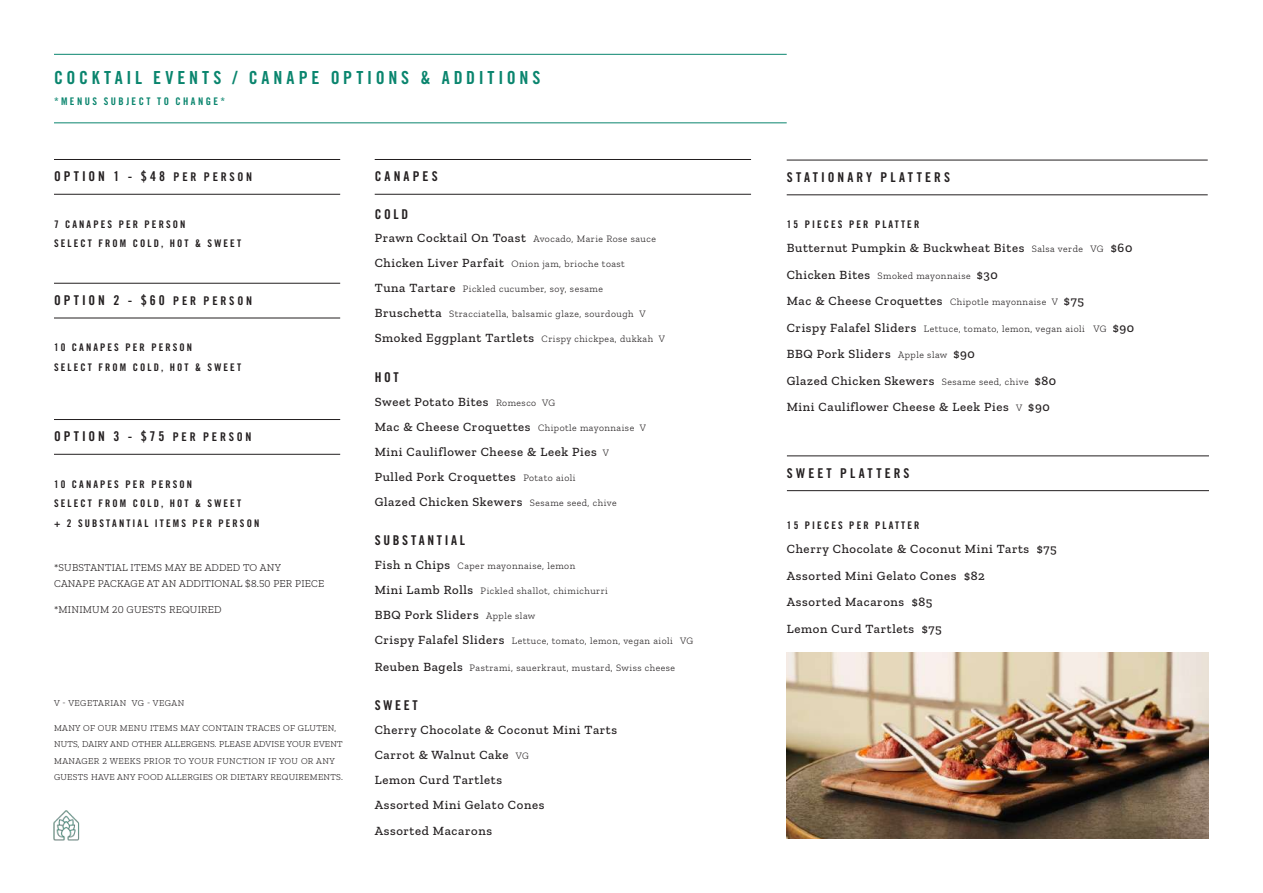
<style>
.page{position:relative;width:1263px;height:893px;background:#fff}
.page>*{position:absolute;margin:0;border:0;box-sizing:border-box;transform-origin:0 0}
.t1{font:18px "Trade Gothic LT Std Bd Cn 20";letter-spacing:.215em;color:#0a856e}
.t2{font:13.5px "Trade Gothic LT Std Bd Cn 20";letter-spacing:.215em;color:#231f20}
.t3{font:13.5px "Trade Gothic LT Std Bd Cn 20";letter-spacing:.235em;color:#231f20}
.t4{font:500 12.75px/25px "Zilla Slab";letter-spacing:.05em;color:#231f20}
.t5{font:10.5px/19.5px "Trade Gothic LT Std Bd Cn 20";letter-spacing:.2em;color:#231f20}
.t6{font:300 10.5px/16.5px "Zilla Slab";letter-spacing:.02em;color:#231f20}
.t7{font:10.5px "Trade Gothic LT Std Bd Cn 20";letter-spacing:.235em;color:#0a856e}
.t8{font:300 9.75px "Zilla Slab";letter-spacing:.05em;color:#231f20}
.t9{font:300 9px/16.5px "Zilla Slab";letter-spacing:.03em;color:#231f20}
.t10{font:300 9px "Zilla Slab";letter-spacing:.05em;color:#231f20}
.s1{font-size:12px}
.s2{font-weight:500;font-size:12.75px}
.s3{font-weight:300;font-size:9.75px}
</style>
<div class="page">
<hr style="left:54px;top:54px;width:733px;height:1px;background:#0a856e">
<hr style="left:54px;top:122px;width:733px;height:1px;background:#0a856e">
<hr style="left:54px;top:159px;width:286px;height:1px;background:#231f20">
<hr style="left:54px;top:194px;width:286px;height:1px;background:#231f20">
<hr style="left:375px;top:159px;width:376px;height:1px;background:#231f20">
<hr style="left:375px;top:194px;width:376px;height:1px;background:#231f20">
<img style="left:53px;top:810px;width:27px;height:30px">
<hr style="left:54px;top:283px;width:286px;height:1px;background:#231f20">
<hr style="left:54px;top:318px;width:286px;height:1px;background:#231f20">
<hr style="left:54px;top:419px;width:286px;height:1px;background:#231f20">
<hr style="left:54px;top:454px;width:286px;height:1px;background:#231f20">
<hr style="left:787px;top:160px;width:421px;height:1px;background:#231f20">
<hr style="left:787px;top:194px;width:421px;height:1px;background:#231f20">
<hr style="left:787px;top:455px;width:422px;height:1px;background:#231f20">
<hr style="left:787px;top:490px;width:422px;height:1px;background:#231f20">
<img style="left:787px;top:653px;width:422px;height:186px">
<h1 class="t1" style="left:54px;top:67px;width:488px">COCKTAIL EVENTS / CANAPE OPTIONS &amp; ADDITIONS</h1>
<p class="t7" style="left:54px;top:95px;width:173px">*MENUS SUBJECT TO CHANGE*</p>
<p class="t2" style="left:54px;top:168px;width:200px">OPTION 1 - $48 <span class="s1">PER PERSON</span></p>
<p class="t5" style="left:54px;top:214px;width:189px">7 CANAPES PER PERSON<br>SELECT FROM COLD, HOT &amp; SWEET</p>
<p class="t2" style="left:54px;top:292px;width:199px">OPTION 2 - $60 <span class="s1">PER PERSON</span></p>
<p class="t5" style="left:54px;top:338px;width:189px">10 CANAPES PER PERSON<br>SELECT FROM COLD, HOT &amp; SWEET</p>
<p class="t2" style="left:54px;top:428px;width:199px">OPTION 3 - $75 <span class="s1">PER PERSON</span></p>
<p class="t5" style="left:54px;top:474px;width:207px">10 CANAPES PER PERSON<br>SELECT FROM COLD, HOT &amp; SWEET<br>+ 2 SUBSTANTIAL ITEMS PER PERSON</p>
<p class="t6" style="left:54px;top:559px;width:272px">*SUBSTANTIAL ITEMS MAY BE ADDED TO ANY<br>CANAPE PACKAGE AT AN ADDITIONAL $8.50 PER PIECE</p>
<p class="t6" style="left:54px;top:601px;width:169px">*MINIMUM 20 GUESTS REQUIRED</p>
<p class="t10" style="left:54px;top:698px;width:132px">V - VEGETARIAN VG - VEGAN</p>
<p class="t9" style="left:54px;top:719px;width:290px">MANY OF OUR MENU ITEMS MAY CONTAIN TRACES OF GLUTEN, NUTS, DAIRY AND OTHER ALLERGENS. PLEASE ADVISE YOUR EVENT MANAGER 2 WEEKS PRIOR TO YOUR FUNCTION IF YOU OR ANY GUESTS HAVE ANY FOOD ALLERGIES OR DIETARY REQUIREMENTS.</p>
<p class="t3" style="left:375px;top:168px;width:65px">CANAPES</p>
<p class="t2" style="left:375px;top:206px;width:35px">COLD</p>
<p class="t8" style="left:375px;top:234px;width:283px"><span class="s2">Prawn Cocktail On Toast</span> Avocado, Marie Rose sauce</p>
<p class="t8" style="left:375px;top:259px;width:252px"><span class="s2">Chicken Liver Parfait</span> Onion jam, brioche toast</p>
<p class="t8" style="left:375px;top:284px;width:230px"><span class="s2">Tuna Tartare</span> Pickled cucumber, soy, sesame</p>
<p class="t8" style="left:375px;top:309px;width:272px"><span class="s2">Bruschetta</span> Stracciatella, balsamic glaze, sourdough V</p>
<p class="t4" style="left:375px;top:326px;width:292px">Smoked Eggplant Tartlets <span class="s3">Crispy chickpea, dukkah V</span></p>
<p class="t2" style="left:375px;top:369px;width:26px">HOT</p>
<p class="t4" style="left:375px;top:389px;width:273px">Sweet Potato Bites <span class="s3">Romesco VG<br></span>Mac &amp; Cheese Croquettes <span class="s3">Chipotle mayonnaise V </span>Mini Cauliflower Cheese &amp; Leek Pies <span class="s3">V </span>Pulled Pork Croquettes <span class="s3">Potato aioli<br></span>Glazed Chicken Skewers <span class="s3">Sesame seed, chive</span></p>
<p class="t2" style="left:375px;top:532px;width:92px">SUBSTANTIAL</p>
<p class="t8" style="left:375px;top:560px;width:202px"><span class="s2">Fish n Chips</span> Caper mayonnaise, lemon</p>
<p class="t8" style="left:375px;top:585px;width:235px"><span class="s2">Mini Lamb Rolls</span> Pickled shallot, chimichurri</p>
<p class="t4" style="left:375px;top:602px;width:162px">BBQ Pork Sliders <span class="s3">Apple slaw</span></p>
<p class="t8" style="left:375px;top:635px;width:320px"><span class="s2">Crispy Falafel Sliders</span> Lettuce, tomato, lemon, vegan aioli VG</p>
<p class="t8" style="left:375px;top:662px;width:302px"><span class="s2">Reuben Bagels</span> Pastrami, sauerkraut, mustard, Swiss cheese</p>
<p class="t2" style="left:375px;top:697px;width:45px">SWEET</p>
<p class="t4" style="left:375px;top:717px;width:244px">Cherry Chocolate &amp; Coconut Mini Tarts<br>Carrot &amp; Walnut Cake <span class="s3">VG<br></span>Lemon Curd Tartlets<br>Assorted Mini Gelato Cones</p>
<p class="t4" style="left:375px;top:819px;width:119px">Assorted Macarons</p>
<p class="t2" style="left:787px;top:169px;width:165px">STATIONARY PLATTERS</p>
<p class="t5" style="left:787px;top:215px;width:134px">15 PIECES PER PLATTER</p>
<p class="t4" style="left:787px;top:236px;width:347px">Butternut Pumpkin &amp; Buckwheat Bites <span class="s3">Salsa verde VG</span> $60</p>
<p class="t8" style="left:787px;top:270px;width:213px"><span class="s2">Chicken Bites</span> Smoked mayonnaise <span class="s2">$30</span></p>
<p class="t4" style="left:787px;top:289px;width:299px">Mac &amp; Cheese Croquettes <span class="s3">Chipotle mayonnaise V</span> $75</p>
<p class="t8" style="left:787px;top:323px;width:349px"><span class="s2">Crispy Falafel Sliders</span> Lettuce, tomato, lemon, vegan aioli VG <span class="s2">$90</span></p>
<p class="t4" style="left:787px;top:341px;width:271px;line-height:26.5px">BBQ Pork Sliders <span class="s3">Apple slaw</span> $90<br>Glazed Chicken Skewers <span class="s3">Sesame seed, chive</span> $80<br>Mini Cauliflower Cheese &amp; Leek Pies <span class="s3">V</span> $90</p>
<p class="t3" style="left:787px;top:464px;width:124px">SWEET PLATTERS</p>
<p class="t5" style="left:787px;top:516px;width:134px">15 PIECES PER PLATTER</p>
<p class="t4" style="left:787px;top:536px;width:271px;line-height:26.5px">Cherry Chocolate &amp; Coconut Mini Tarts $75<br>Assorted Mini Gelato Cones $82<br>Assorted Macarons $85<br>Lemon Curd Tartlets $75</p>
</div>
